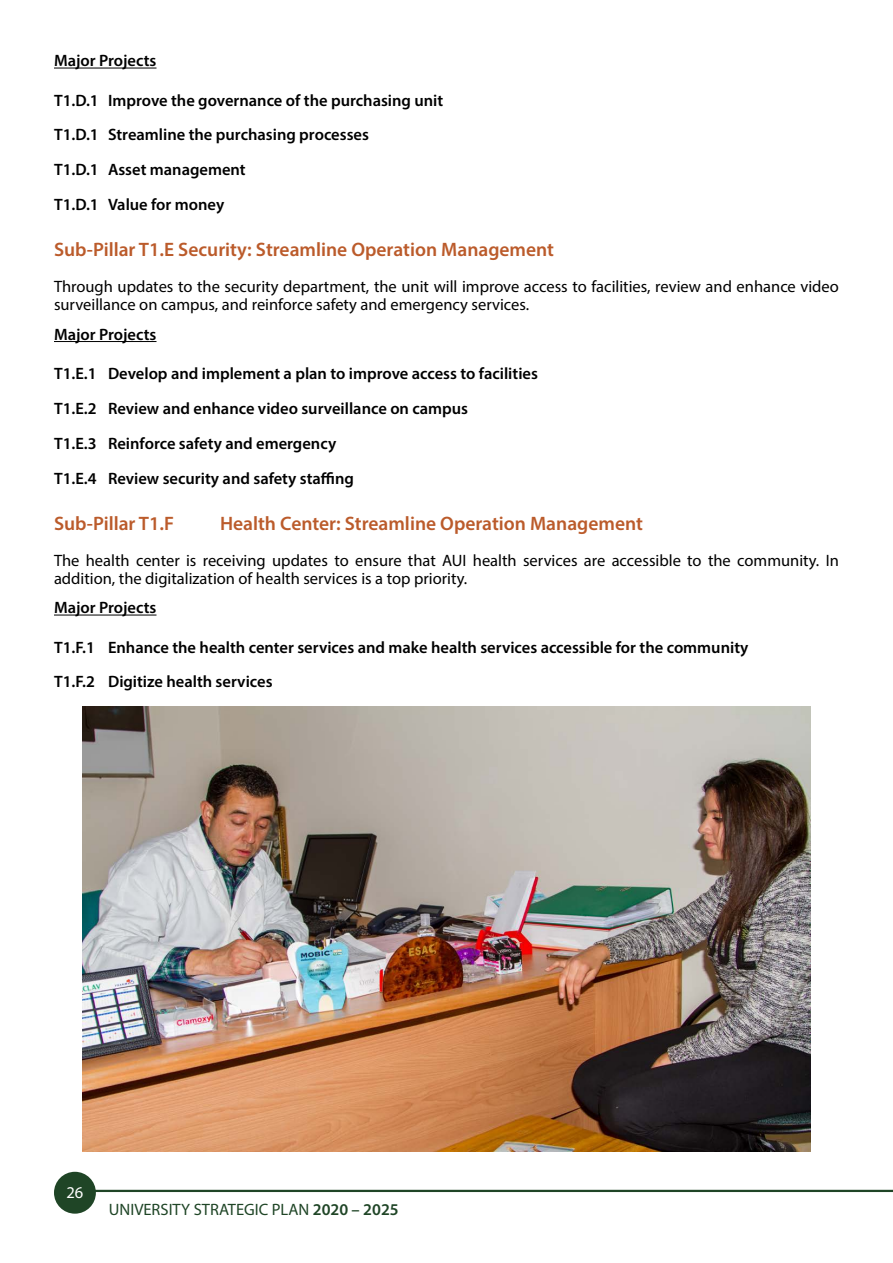
<style>
.page{position:relative;width:893px;height:1263px;background:#fff}
.page>*{position:absolute;margin:0;border:0;box-sizing:border-box;transform-origin:0 0}
.t1{font:600 19.5px "Myriad Pro";color:#bb5b2b}
.t2{font:600 16.5px/34.8px "Myriad Pro";color:#000}
.t3{font:16.5px/17.9px "Myriad Pro";color:#000}
.t4{font:16.5px "Myriad Pro";color:#1f4526}
.t5{font:16.5px "Myriad Pro";color:#fff}
.s1{font-weight:600}
</style>
<div class="page">
<div style="left:54px;top:1172px;width:42px;height:42px;background:#1f4526;border-radius:50%"></div>
<hr style="left:92px;top:1190px;width:801px;height:2px;background:#1f4526">
<hr style="left:54px;top:68px;width:102px;height:1px;background:#000">
<hr style="left:54px;top:341px;width:102px;height:1px;background:#000">
<hr style="left:54px;top:615px;width:102px;height:1px;background:#000">
<img style="left:83px;top:706px;width:727px;height:445px">
<p class="t2" style="left:54px;top:43px;width:104px">Major Projects</p>
<p class="t2" style="left:54px;top:82px;width:391px">T1.D.1 Improve the governance of the purchasing unit T1.D.1 Streamline the purchasing processes<br>T1.D.1 Asset management<br>T1.D.1 Value for money</p>
<p class="t1" style="left:54px;top:237px;width:502px">Sub-Pillar T1.E Security: Streamline Operation Management</p>
<p class="t3" style="left:54px;top:278px;width:786px">Through updates to the security department, the unit will improve access to facilities, review and enhance video surveillance on campus, and reinforce safety and emergency services.</p>
<p class="t2" style="left:54px;top:316px;width:104px">Major Projects</p>
<p class="t2" style="left:54px;top:356px;width:485px">T1.E.1 Develop and implement a plan to improve access to facilities T1.E.2 Review and enhance video surveillance on campus<br>T1.E.3 Reinforce safety and emergency<br>T1.E.4 Review security and safety staffing</p>
<p class="t1" style="left:54px;top:511px;width:122px">Sub-Pillar T1.F</p>
<p class="t1" style="left:220px;top:511px;width:424px">Health Center: Streamline Operation Management</p>
<p class="t3" style="left:54px;top:551px;width:786px">The health center is receiving updates to ensure that AUI health services are accessible to the community. In addition, the digitalization of health services is a top priority.</p>
<p class="t2" style="left:54px;top:590px;width:104px">Major Projects</p>
<p class="t2" style="left:54px;top:629px;width:696px">T1.F.1 Enhance the health center services and make health services accessible for the community<br>T1.F.2 Digitize health services</p>
<p class="t5" style="left:66px;top:1182px;width:18px">26</p>
<p class="t4" style="left:109px;top:1199px;width:291px">UNIVERSITY STRATEGIC PLAN <span class="s1">2020 – 2025</span></p>
</div>
